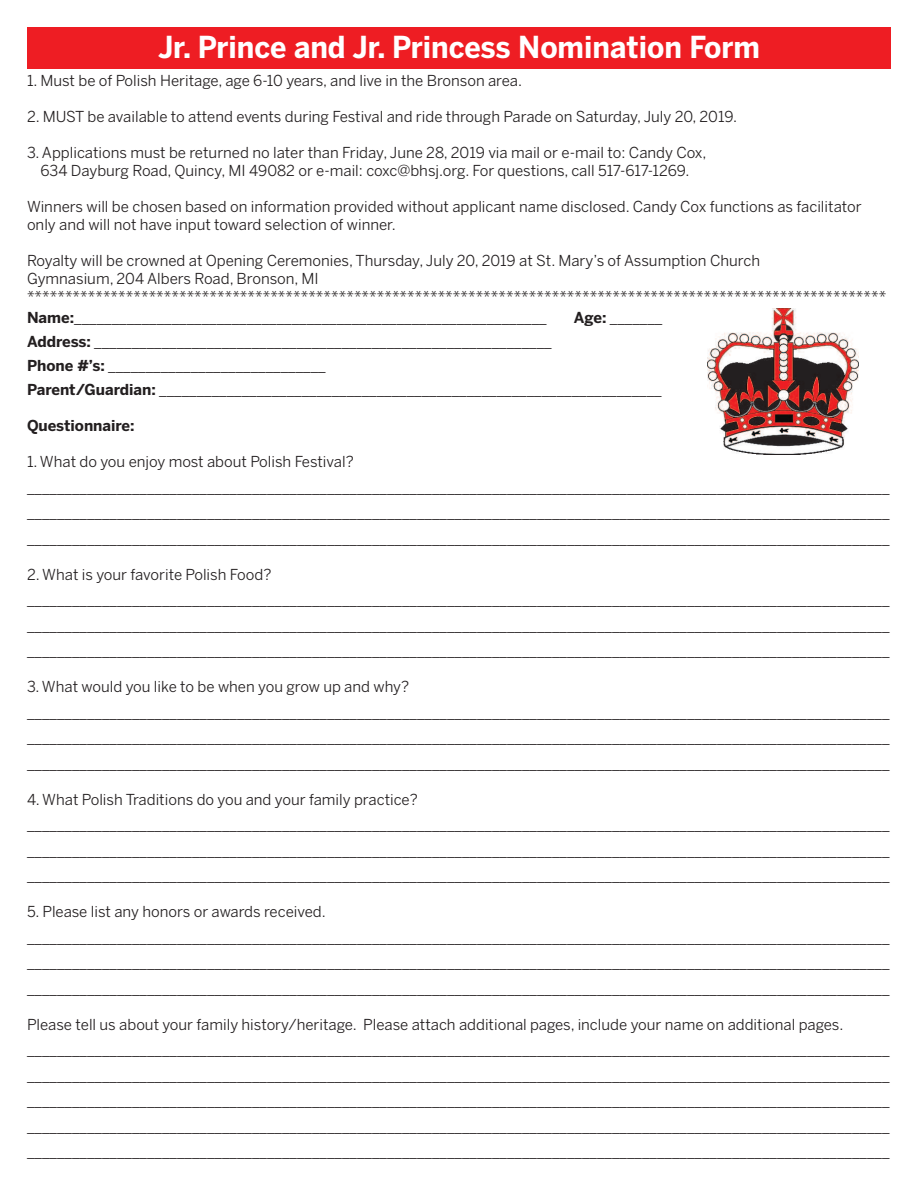
<style>
.page{position:relative;width:918px;height:1188px;background:#fff}
.page>*{position:absolute;margin:0;border:0;box-sizing:border-box;transform-origin:0 0}
.t1{font:700 30px "Benton Sans";color:#fff;scale:.95 1}
.t2{font:15px/25.5px "Benton Sans";color:#231f20}
.t3{font:700 15px "Benton Sans";color:#231f20}
.s1{font-weight:700}
</style>
<div class="page">
<div style="left:27px;top:27px;width:864px;height:41px;background:#ee1d23"></div>
<img style="left:707px;top:309px;width:151px;height:146px">
<h1 class="t1" style="left:158px;top:30px;width:635px">Jr. Prince and Jr. Princess Nomination Form</h1>
<p class="t2" style="left:27px;top:68px;width:497px">1. Must be of Polish Heritage, age 6-10 years, and live in the Bronson area.</p>
<p class="t2" style="left:27px;top:104px;width:712px">2. MUST be available to attend events during Festival and ride through Parade on Saturday, July 20, 2019.</p>
<p class="t2" style="left:27px;top:144px;width:681px;line-height:18px;text-align:center">3. Applications must be returned no later than Friday, June 28, 2019 via mail or e-mail to: Candy Cox,<br>634 Dayburg Road, Quincy, MI 49082 or e-mail: coxc@bhsj.org. For questions, call 517-617-1269.</p>
<p class="t2" style="left:27px;top:198px;width:836px;line-height:18px">Winners will be chosen based on information provided without applicant name disclosed. Candy Cox functions as facilitator only and will not have input toward selection of winner.</p>
<p class="t2" style="left:27px;top:252px;width:861px;line-height:18px">Royalty will be crowned at Opening Ceremonies, Thursday, July 20, 2019 at St. Mary’s of Assumption Church<br>Gymnasium, 204 Albers Road, Bronson, MI *****************************************************************************************************************</p>
<p class="t2" style="left:27px;top:305px;width:521px"><span class="s1">Name:</span>_______________________________________________________________</p>
<p class="t2" style="left:574px;top:305px;width:90px"><span class="s1">Age:</span> _______</p>
<p class="t2" style="left:27px;top:330px;width:636px;line-height:24px"><span class="s1">Address:</span> _____________________________________________________________<br><span class="s1">Phone #’s:</span> _____________________________<br><span class="s1">Parent/Guardian:</span> ___________________________________________________________________</p>
<p class="t3" style="left:27px;top:417px;width:109px">Questionnaire:</p>
<p class="t2" style="left:27px;top:449px;width:864px">1. What do you enjoy most about Polish Festival? ___________________________________________________________________________________________________________________ ___________________________________________________________________________________________________________________ ___________________________________________________________________________________________________________________</p>
<p class="t2" style="left:27px;top:562px;width:864px">2. What is your favorite Polish Food? ___________________________________________________________________________________________________________________ ___________________________________________________________________________________________________________________ ___________________________________________________________________________________________________________________</p>
<p class="t2" style="left:27px;top:674px;width:864px">3. What would you like to be when you grow up and why? ___________________________________________________________________________________________________________________ ___________________________________________________________________________________________________________________ ___________________________________________________________________________________________________________________</p>
<p class="t2" style="left:27px;top:787px;width:864px">4. What Polish Traditions do you and your family practice? ___________________________________________________________________________________________________________________ ___________________________________________________________________________________________________________________ ___________________________________________________________________________________________________________________</p>
<p class="t2" style="left:27px;top:899px;width:864px">5. Please list any honors or awards received. ___________________________________________________________________________________________________________________ ___________________________________________________________________________________________________________________ ___________________________________________________________________________________________________________________</p>
<p class="t2" style="left:27px;top:1012px;width:864px">Please tell us about your family history/heritage. Please attach additional pages, include your name on additional pages. ___________________________________________________________________________________________________________________ ___________________________________________________________________________________________________________________ ___________________________________________________________________________________________________________________ ___________________________________________________________________________________________________________________ ___________________________________________________________________________________________________________________</p>
</div>
